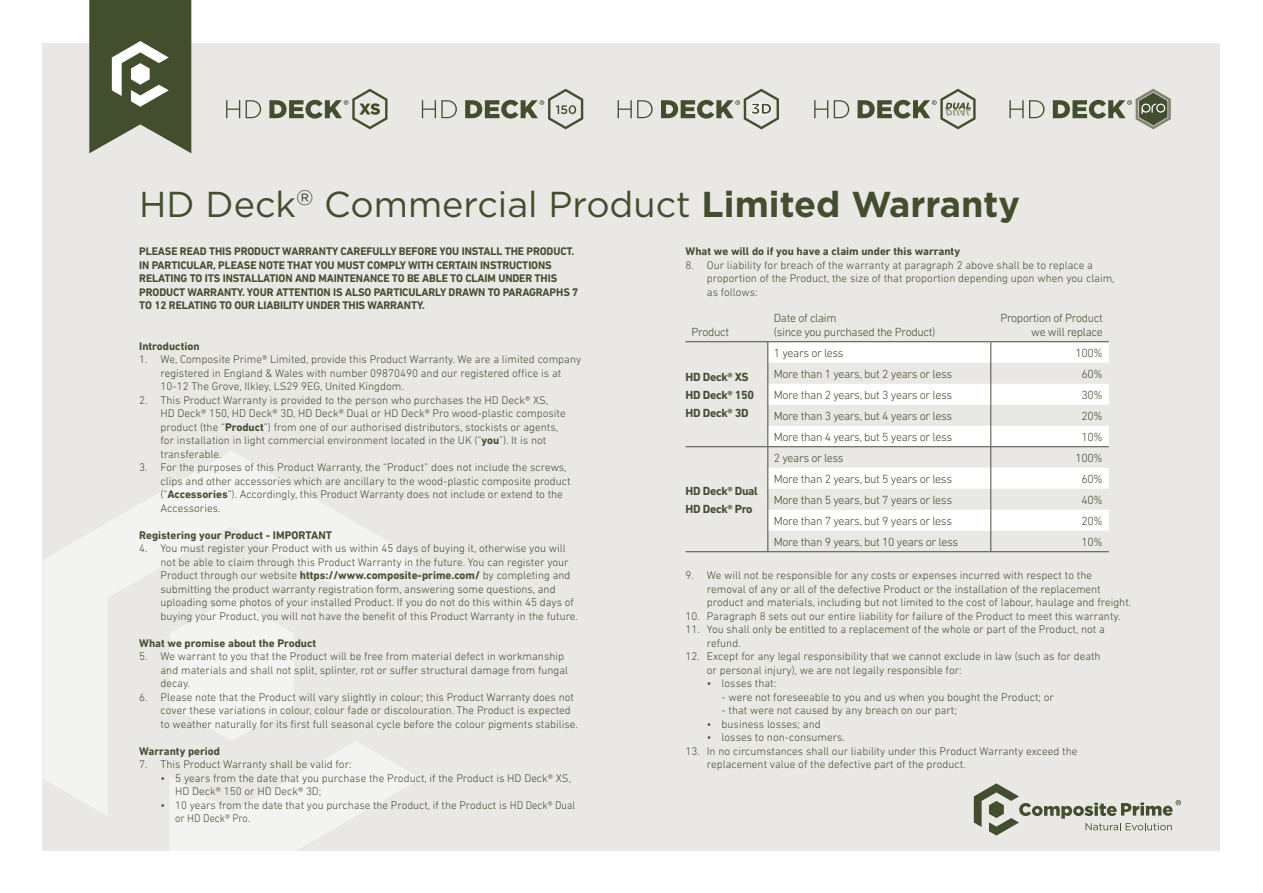
<style>
.page{position:relative;width:1263px;height:893px;background:#fff}
.page>*{position:absolute;margin:0;border:0;box-sizing:border-box;transform-origin:0 0}
.t1{font:36px "Gotham HTF";color:#434e2f}
.t2{font:300 12px/13.5px "DIN Next LT Pro";letter-spacing:-.03em;color:#434e2f}
.t3{font:700 12px/18px "DIN Next LT Pro";letter-spacing:-.03em;color:#434e2f}
.t4{font:300 11.25px/13.5px "DIN Next LT Pro";color:#434e2f}
.t5{font:700 11.25px/13.5px "DIN Next LT Pro";letter-spacing:-.01em;color:#434e2f}
.s1{font-weight:700}
</style>
<div class="page">
<div style="left:43px;top:43px;width:1177px;height:807px;background:#e9e8e4"></div>
<svg style="left:169px;top:816px;width:252px;height:35px"></svg>
<svg style="left:43px;top:451px;width:377px;height:365px"></svg>
<hr style="left:686px;top:341px;width:82px;height:1px;background:#434e2f">
<hr style="left:768px;top:341px;width:223px;height:1px;background:#434e2f">
<hr style="left:991px;top:341px;width:118px;height:1px;background:#434e2f">
<hr style="left:686px;top:446px;width:82px;height:1px;background:#434e2f">
<svg style="left:767px;top:342px;width:342px;height:209px"></svg>
<hr style="left:686px;top:551px;width:82px;height:1px;background:#434e2f">
<hr style="left:768px;top:551px;width:223px;height:1px;background:#434e2f">
<hr style="left:991px;top:551px;width:118px;height:1px;background:#434e2f">
<svg style="left:89px;top:0;width:102px;height:153px;background:#666e55"></svg>
<svg style="left:974px;top:783px;width:207px;height:53px"></svg>
<svg style="left:226px;top:100px;width:14px;height:18px"></svg>
<svg style="left:246px;top:100px;width:15px;height:18px"></svg>
<svg style="left:269px;top:89px;width:118px;height:40px"></svg>
<svg style="left:422px;top:100px;width:35px;height:18px"></svg>
<svg style="left:465px;top:89px;width:118px;height:40px"></svg>
<svg style="left:618px;top:100px;width:35px;height:18px"></svg>
<svg style="left:661px;top:89px;width:118px;height:40px"></svg>
<svg style="left:814px;top:100px;width:14px;height:18px"></svg>
<svg style="left:834px;top:100px;width:15px;height:18px"></svg>
<svg style="left:857px;top:89px;width:118px;height:40px"></svg>
<svg style="left:1009px;top:100px;width:35px;height:18px"></svg>
<svg style="left:1053px;top:89px;width:118px;height:40px"></svg>
<h1 class="t1" style="left:139px;top:184px;width:882px">HD Deck<sup>®</sup> Commercial Product <span class="s1">Limited Warranty</span></h1>
<p class="t5" style="left:139px;top:245px;width:441px">PLEASE READ THIS PRODUCT WARRANTY CAREFULLY BEFORE YOU INSTALL THE PRODUCT.<br>IN PARTICULAR, PLEASE NOTE THAT YOU MUST COMPLY WITH CERTAIN INSTRUCTIONS RELATING TO ITS INSTALLATION AND MAINTENANCE TO BE ABLE TO CLAIM UNDER THIS PRODUCT WARRANTY. YOUR ATTENTION IS ALSO PARTICULARLY DRAWN TO PARAGRAPHS 7<br>TO 12 RELATING TO OUR LIABILITY UNDER THIS WARRANTY.</p>
<p class="t5" style="left:139px;top:339px;width:62px">Introduction</p>
<p class="t4" style="left:161px;top:353px;width:422px;text-indent:-21px">1. We, Composite Prime® Limited, provide this Product Warranty. We are a limited company registered in England &amp; Wales with number 09870490 and our registered office is at<br>10-12 The Grove, Ilkley, LS29 9EG, United Kingdom.</p>
<p class="t4" style="left:161px;top:393px;width:407px;text-indent:-21px">2. This Product Warranty is provided to the person who purchases the HD Deck® XS,<br>HD Deck® 150, HD Deck® 3D, HD Deck® Dual or HD Deck® Pro wood-plastic composite product (the “<span class="s1">Product</span>”) from one of our authorised distributors, stockists or agents, for installation in light commercial environment located in the UK (“<span class="s1">you</span>”). It is not transferable.</p>
<p class="t4" style="left:161px;top:461px;width:412px;text-indent:-21px">3. For the purposes of this Product Warranty, the “Product” does not include the screws, clips and other accessories which are ancillary to the wood-plastic composite product (“<span class="s1">Accessories</span>”). Accordingly, this Product Warranty does not include or extend to the Accessories.</p>
<p class="t5" style="left:139px;top:528px;width:194px">Registering your Product - IMPORTANT</p>
<p class="t4" style="left:161px;top:542px;width:419px;text-indent:-21px">4. You must register your Product with us within 45 days of buying it, otherwise you will not be able to claim through this Product Warranty in the future. You can register your Product through our website <span class="s1">https://www.composite-prime.com/</span> by completing and submitting the product warranty registration form, answering some questions, and uploading some photos of your installed Product. If you do not do this within 45 days of buying your Product, you will not have the benefit of this Product Warranty in the future.</p>
<p class="t5" style="left:139px;top:636px;width:178px">What we promise about the Product</p>
<p class="t4" style="left:161px;top:650px;width:409px;text-indent:-21px">5. We warrant to you that the Product will be free from material defect in workmanship and materials and shall not split, splinter, rot or suffer structural damage from fungal decay.</p>
<p class="t4" style="left:161px;top:690px;width:419px;text-indent:-21px">6. Please note that the Product will vary slightly in colour; this Product Warranty does not cover these variations in colour, colour fade or discolouration. The Product is expected to weather naturally for its first full seasonal cycle before the colour pigments stabilise.</p>
<p class="t5" style="left:139px;top:744px;width:82px">Warranty period</p>
<p class="t4" style="left:139px;top:758px;width:214px">7. This Product Warranty shall be valid for:</p>
<p class="t4" style="left:175px;top:771px;width:397px;text-indent:-15px">• 5 years from the date that you purchase the Product, if the Product is HD Deck® XS,<br>HD Deck® 150 or HD Deck® 3D;</p>
<p class="t4" style="left:175px;top:798px;width:401px;text-indent:-15px">• 10 years from the date that you purchase the Product, if the Product is HD Deck® Dual or HD Deck® Pro.</p>
<p class="t5" style="left:686px;top:245px;width:276px">What we will do if you have a claim under this warranty</p>
<p class="t4" style="left:707px;top:258px;width:409px;text-indent:-21px">8. Our liability for breach of the warranty at paragraph 2 above shall be to replace a proportion of the Product, the size of that proportion depending upon when you claim, as follows:</p>
<p class="t2" style="left:774px;top:311px;width:163px">Date of claim<br>(since you purchased the Product)</p>
<p class="t2" style="left:1000px;top:311px;width:104px;text-align:right">Proportion of Product we will replace</p>
<p class="t2" style="left:692px;top:325px;width:39px">Product</p>
<p class="t2" style="left:774px;top:346px;width:71px">1 years or less</p>
<p class="t2" style="left:1075px;top:346px;width:29px">100%</p>
<p class="t2" style="left:774px;top:367px;width:180px">More than 1 years, but 2 years or less</p>
<p class="t2" style="left:1081px;top:367px;width:23px">60%</p>
<p class="t2" style="left:774px;top:388px;width:180px">More than 2 years, but 3 years or less</p>
<p class="t2" style="left:1081px;top:388px;width:23px">30%</p>
<p class="t2" style="left:774px;top:409px;width:180px">More than 3 years, but 4 years or less</p>
<p class="t2" style="left:1081px;top:409px;width:23px">20%</p>
<p class="t2" style="left:774px;top:430px;width:180px">More than 4 years, but 5 years or less</p>
<p class="t2" style="left:1081px;top:430px;width:23px">10%</p>
<p class="t3" style="left:686px;top:368px;width:70px">HD Deck® XS<br>HD Deck® 150<br>HD Deck® 3D</p>
<p class="t2" style="left:774px;top:451px;width:71px">2 years or less</p>
<p class="t2" style="left:1075px;top:451px;width:29px">100%</p>
<p class="t2" style="left:774px;top:472px;width:180px">More than 2 years, but 5 years or less</p>
<p class="t2" style="left:1081px;top:472px;width:23px">60%</p>
<p class="t2" style="left:774px;top:493px;width:180px">More than 5 years, but 7 years or less</p>
<p class="t2" style="left:1081px;top:493px;width:23px">40%</p>
<p class="t2" style="left:774px;top:514px;width:180px">More than 7 years, but 9 years or less</p>
<p class="t2" style="left:1081px;top:514px;width:23px">20%</p>
<p class="t2" style="left:774px;top:535px;width:186px">More than 9 years, but 10 years or less</p>
<p class="t2" style="left:1081px;top:535px;width:23px">10%</p>
<p class="t3" style="left:686px;top:482px;width:74px">HD Deck® Dual<br>HD Deck® Pro</p>
<p class="t4" style="left:707px;top:569px;width:426px;text-indent:-21px">9. We will not be responsible for any costs or expenses incurred with respect to the removal of any or all of the defective Product or the installation of the replacement product and materials, including but not limited to the cost of labour, haulage and freight.</p>
<p class="t4" style="left:686px;top:609px;width:436px">10. Paragraph 8 sets out our entire liability for failure of the Product to meet this warranty.</p>
<p class="t4" style="left:707px;top:623px;width:399px;text-indent:-21px">11. You shall only be entitled to a replacement of the whole or part of the Product, not a refund.</p>
<p class="t4" style="left:707px;top:650px;width:395px;text-indent:-21px">12. Except for any legal responsibility that we cannot exclude in law (such as for death or personal injury), we are not legally responsible for:</p>
<p class="t4" style="left:707px;top:677px;width:71px">• losses that:</p>
<p class="t4" style="left:722px;top:690px;width:334px">- were not foreseeable to you and us when you bought the Product; or</p>
<p class="t4" style="left:722px;top:704px;width:237px">- that were not caused by any breach on our part;</p>
<p class="t4" style="left:707px;top:717px;width:115px">• business losses; and</p>
<p class="t4" style="left:707px;top:731px;width:140px">• losses to non-consumers.</p>
<p class="t4" style="left:707px;top:744px;width:372px;text-indent:-21px">13. In no circumstances shall our liability under this Product Warranty exceed the replacement value of the defective part of the product.</p>
</div>
